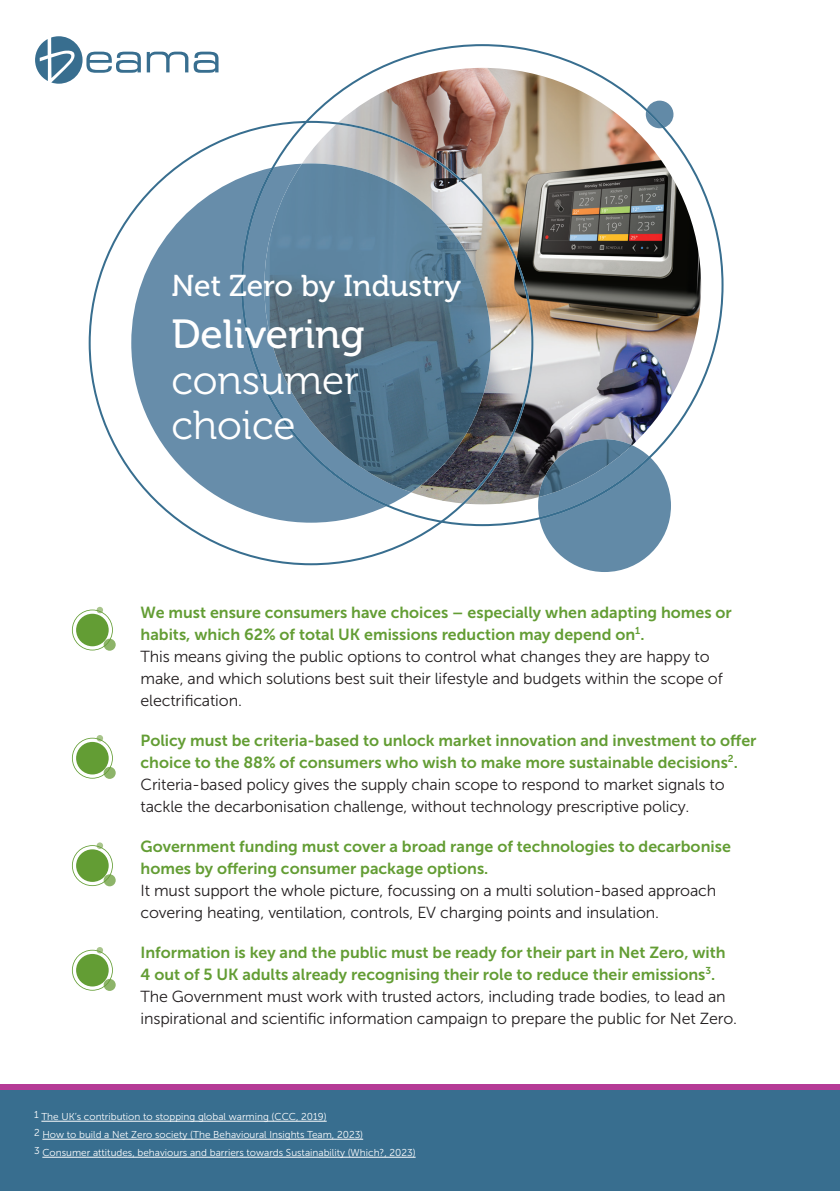
<style>
.page{position:relative;width:840px;height:1191px;background:#fff}
.page>*{position:absolute;margin:0;border:0;box-sizing:border-box;transform-origin:0 0}
.t1{font:40.4px/45.4px "Museo 300";color:#fff}
.t2{font:40.4px "Museo 500";color:#fff}
.t3{font:30px "Museo 500";color:#fff}
.t4{font:16px/22px "Museo Sans 300";letter-spacing:-.01em;color:#231f20}
.t5{font:16px/22px "Museo Sans 700";color:#639d34}
.t6{font:10px "Museo Sans 300";color:#fff}
</style>
<div class="page">
<div style="left:0;top:1090px;width:839px;height:101px;background:#386e8f"></div>
<svg style="left:147px;top:52px;width:71px;height:21px"></svg>
<svg style="left:35px;top:36px;width:106px;height:48px"></svg>
<hr style="left:41px;top:1120px;width:285px;height:1px;background:#fff">
<hr style="left:42px;top:1138px;width:321px;height:1px;background:#fff">
<hr style="left:42px;top:1156px;width:373px;height:1px;background:#fff">
<img style="left:305px;top:44px;width:418px;height:477px">
<svg style="left:89px;top:121px;width:444px;height:444px"></svg>
<svg style="left:131px;top:164px;width:280px;height:358px;fill:#678daa"></svg>
<img style="left:264px;top:163px;width:226px;height:329px">
<svg style="left:241px;top:167px;width:147px;height:339px;background:#5c7f98"></svg>
<img style="left:538px;top:439px;width:93px;height:6px">
<svg style="left:538px;top:445px;width:132px;height:127px;background:#7393ab"></svg>
<svg style="left:645px;top:101px;width:28px;height:27px"></svg>
<div style="left:0;top:1084px;width:839px;height:6px;background:#b53b96"></div>
<svg style="left:104px;top:638px;width:12px;height:12px"></svg>
<svg style="left:72px;top:607px;width:41px;height:43px"></svg>
<div style="left:76px;top:614px;width:33px;height:32px;background:#639d34;border-radius:50%"></div>
<svg style="left:104px;top:767px;width:12px;height:12px"></svg>
<svg style="left:72px;top:735px;width:41px;height:43px"></svg>
<div style="left:76px;top:742px;width:33px;height:32px;background:#639d34;border-radius:50%"></div>
<svg style="left:104px;top:874px;width:12px;height:12px"></svg>
<div style="left:97px;top:842px;width:6px;height:7px;background:#a9c58c;border-radius:50%"></div>
<svg style="left:72px;top:845px;width:41px;height:41px"></svg>
<div style="left:76px;top:849px;width:33px;height:33px;background:#639d34;border-radius:50%"></div>
<svg style="left:104px;top:979px;width:12px;height:12px"></svg>
<svg style="left:72px;top:947px;width:41px;height:43px"></svg>
<div style="left:76px;top:954px;width:33px;height:32px;background:#639d34;border-radius:50%"></div>
<p class="t3" style="left:171px;top:269px;width:291px">Net Zero by Industry</p>
<p class="t2" style="left:171px;top:312px;width:195px">Delivering</p>
<p class="t1" style="left:171px;top:358px;width:189px">consumer choice</p>
<p class="t5" style="left:140px;top:602px;width:592px">We must ensure consumers have choices – especially when adapting homes or habits, which 62% of total UK emissions reduction may depend on<sup>1</sup>.</p>
<p class="t4" style="left:140px;top:646px;width:583px">This means giving the public options to control what changes they are happy to make, and which solutions best suit their lifestyle and budgets within the scope of electrification.</p>
<p class="t5" style="left:140px;top:730px;width:617px">Policy must be criteria-based to unlock market innovation and investment to offer choice to the 88% of consumers who wish to make more sustainable decisions<sup>2</sup>.</p>
<p class="t4" style="left:140px;top:774px;width:585px">Criteria-based policy gives the supply chain scope to respond to market signals to tackle the decarbonisation challenge, without technology prescriptive policy.</p>
<p class="t5" style="left:140px;top:836px;width:591px">Government funding must cover a broad range of technologies to decarbonise homes by offering consumer package options.</p>
<p class="t4" style="left:140px;top:880px;width:577px">It must support the whole picture, focussing on a multi solution-based approach covering heating, ventilation, controls, EV charging points and insulation.</p>
<p class="t5" style="left:140px;top:942px;width:586px">Information is key and the public must be ready for their part in Net Zero, with</p>
<p class="t5" style="left:140px;top:964px;width:576px">4 out of 5 UK adults already recognising their role to reduce their emissions<sup>3</sup>.</p>
<p class="t4" style="left:140px;top:986px;width:597px">The Government must work with trusted actors, including trade bodies, to lead an inspirational and scientific information campaign to prepare the public for Net Zero.</p>
<p class="t6" style="left:34px;top:1111px;width:294px">1 The UK’s contribution to stopping global warming (CCC, 2019)</p>
<p class="t6" style="left:34px;top:1129px;width:330px">2 How to build a Net Zero society (The Behavioural Insights Team, 2023)</p>
<p class="t6" style="left:34px;top:1147px;width:383px">3 Consumer attitudes, behaviours and barriers towards Sustainability (Which?, 2023)</p>
</div>
